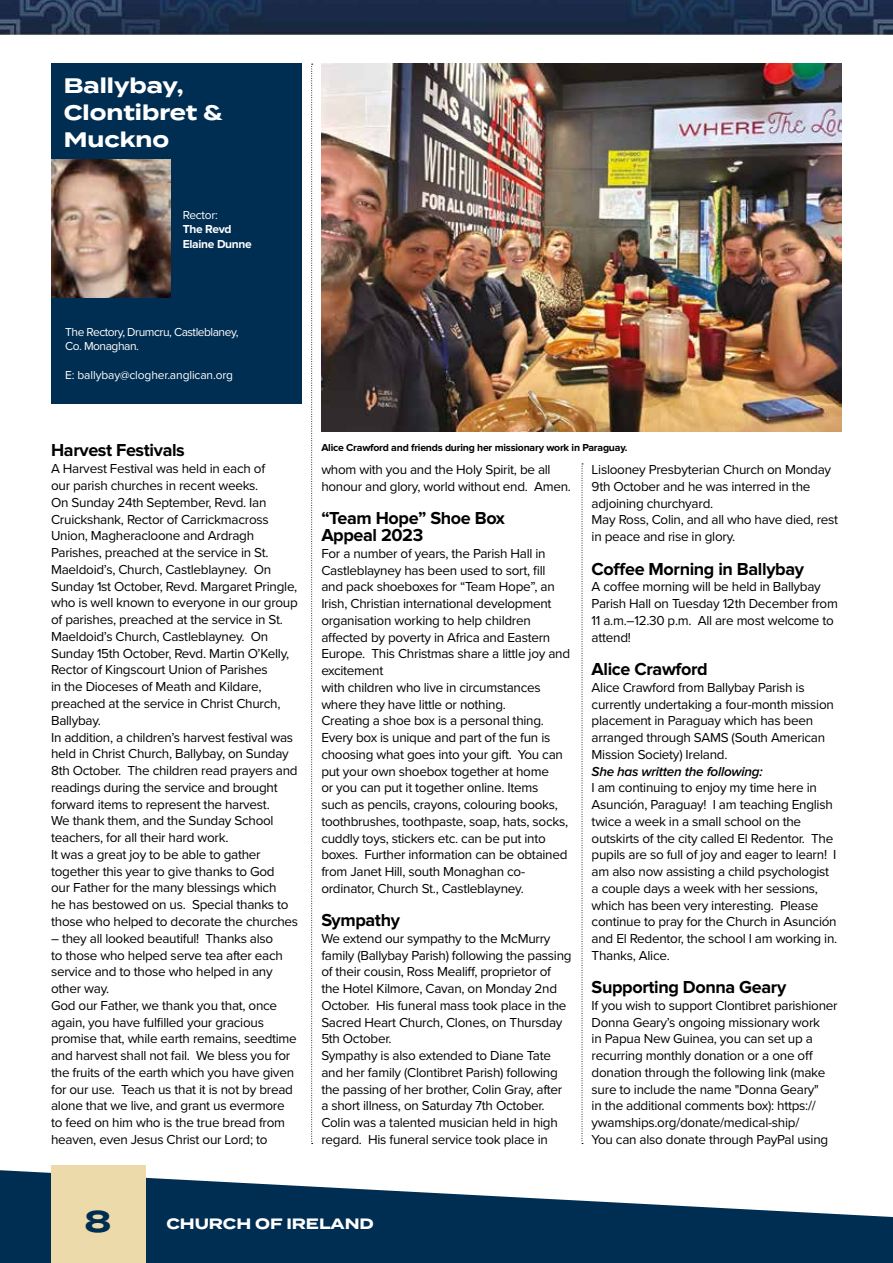
<style>
.page{position:relative;width:893px;height:1263px;background:#fff}
.page>*{position:absolute;margin:0;border:0;box-sizing:border-box;transform-origin:0 0}
.t1{font:700 30px "Termina";color:#002e52}
.t2{font:700 21px/27px "Termina";color:#fff}
.t3{font:700 18px/16.8px "Proxima Nova";letter-spacing:-.02em;color:#000}
.t4{font:700 15px "Termina";color:#fff}
.t5{font:13.5px/16.8px "Proxima Nova";letter-spacing:-.02em;color:#000}
.t6{font:italic 600 13.5px "Proxima Nova";letter-spacing:-.02em;color:#000}
.t7{font:12px/14.4px "Proxima Nova";letter-spacing:-.04em;color:#fff}
.t8{font:12px "Proxima Nova";letter-spacing:-.01em;color:#fff}
.t9{font:700 12px/14.4px "Proxima Nova";letter-spacing:-.025em;color:#fff}
.t10{font:700 10.5px "Proxima Nova";letter-spacing:-.02em;color:#000}
</style>
<div class="page">
<svg style="left:311px;top:64px;width:2px;height:1080px"></svg>
<div style="left:51px;top:64px;width:250px;height:340px;background:#002e52"></div>
<img style="left:51px;top:159px;width:119px;height:139px">
<svg style="left:582px;top:464px;width:1px;height:680px"></svg>
<img style="left:321px;top:64px;width:521px;height:368px">
<svg style="left:0;top:1169px;width:893px;height:94px;fill:#002e52"></svg>
<img style="left:0;top:0;width:893px;height:34px">
<div style="left:51px;top:1165px;width:94px;height:98px;background:#eddaab"></div>
<h2 class="t2" style="left:64px;top:72px;width:160px">Ballybay,<br>Clontibret &amp;<br>Muckno</h2>
<p class="t7" style="left:183px;top:207px;width:36px">Rector:</p>
<p class="t9" style="left:183px;top:223px;width:71px">The Revd<br>Elaine Dunne</p>
<p class="t7" style="left:65px;top:324px;width:175px">The Rectory, Drumcru, Castleblaney,<br>Co. Monaghan.</p>
<p class="t8" style="left:65px;top:366px;width:169px">E: ballybay@clogher.anglican.org</p>
<h3 class="t3" style="left:51px;top:443px;width:135px">Harvest Festivals</h3>
<p class="t5" style="left:51px;top:460px;width:249px">A Harvest Festival was held in each of<br>our parish churches in recent weeks.<br>On Sunday 24th September, Revd. Ian Cruickshank, Rector of Carrickmacross Union, Magheracloone and Ardragh Parishes, preached at the service in St.<br>Maeldoid’s, Church, Castleblayney. On Sunday 1st October, Revd. Margaret Pringle, who is well known to everyone in our group of parishes, preached at the service in St.<br>Maeldoid’s Church, Castleblayney. On Sunday 15th October, Revd. Martin O’Kelly, Rector of Kingscourt Union of Parishes<br>in the Dioceses of Meath and Kildare, preached at the service in Christ Church, Ballybay.<br>In addition, a children’s harvest festival was held in Christ Church, Ballybay, on Sunday 8th October. The children read prayers and readings during the service and brought forward items to represent the harvest.<br>We thank them, and the Sunday School teachers, for all their hard work.<br>It was a great joy to be able to gather together this year to give thanks to God<br>our Father for the many blessings which<br>he has bestowed on us. Special thanks to those who helped to decorate the churches</p>
<p class="t5" style="left:51px;top:929px;width:247px">– they all looked beautiful! Thanks also<br>to those who helped serve tea after each service and to those who helped in any other way.<br>God our Father, we thank you that, once again, you have fulfilled your gracious promise that, while earth remains, seedtime and harvest shall not fail. We bless you for the fruits of the earth which you have given for our use. Teach us that it is not by bread alone that we live, and grant us evermore to feed on him who is the true bread from heaven, even Jesus Christ our Lord; to</p>
<p class="t10" style="left:321px;top:442px;width:308px">Alice Crawford and friends during her missionary work in Paraguay.</p>
<p class="t5" style="left:321px;top:461px;width:251px">whom with you and the Holy Spirit, be all honour and glory, world without end. Amen.</p>
<h3 class="t3" style="left:321px;top:511px;width:185px">“Team Hope” Shoe Box<br>Appeal 2023</h3>
<p class="t5" style="left:321px;top:544px;width:250px">For a number of years, the Parish Hall in Castleblayney has been used to sort, fill and pack shoeboxes for “Team Hope”, an Irish, Christian international development organisation working to help children affected by poverty in Africa and Eastern Europe. This Christmas share a little joy and excitement<br>with children who live in circumstances where they have little or nothing.<br>Creating a shoe box is a personal thing.<br>Every box is unique and part of the fun is choosing what goes into your gift. You can put your own shoebox together at home<br>or you can put it together online. Items<br>such as pencils, crayons, colouring books, toothbrushes, toothpaste, soap, hats, socks, cuddly toys, stickers etc. can be put into boxes. Further information can be obtained from Janet Hill, south Monaghan co&shy;ordinator, Church St., Castleblayney.</p>
<h3 class="t3" style="left:321px;top:913px;width:80px">Sympathy</h3>
<p class="t5" style="left:321px;top:929px;width:252px">We extend our sympathy to the McMurry family (Ballybay Parish) following the passing of their cousin, Ross Mealiff, proprietor of the Hotel Kilmore, Cavan, on Monday 2nd October. His funeral mass took place in the Sacred Heart Church, Clones, on Thursday 5th October.<br>Sympathy is also extended to Diane Tate and her family (Clontibret Parish) following the passing of her brother, Colin Gray, after a short illness, on Saturday 7th October.<br>Colin was a talented musician held in high regard. His funeral service took place in</p>
<p class="t5" style="left:592px;top:461px;width:248px">Lislooney Presbyterian Church on Monday 9th October and he was interred in the adjoining churchyard.<br>May Ross, Colin, and all who have died, rest in peace and rise in glory.</p>
<h3 class="t3" style="left:592px;top:561px;width:214px">Coffee Morning in Ballybay</h3>
<p class="t5" style="left:592px;top:578px;width:248px">A coffee morning will be held in Ballybay<br>Parish Hall on Tuesday 12th December from<br>11 a.m.–12.30 p.m. All are most welcome to attend!</p>
<h3 class="t3" style="left:592px;top:661px;width:118px">Alice Crawford</h3>
<p class="t5" style="left:592px;top:678px;width:244px">Alice Crawford from Ballybay Parish is currently undertaking a four-month mission placement in Paraguay which has been arranged through SAMS (South American Mission Society) Ireland.</p>
<p class="t6" style="left:592px;top:765px;width:172px">She has written the following:</p>
<p class="t5" style="left:592px;top:779px;width:247px">I am continuing to enjoy my time here in Asunción, Paraguay! I am teaching English twice a week in a small school on the outskirts of the city called El Redentor. The pupils are so full of joy and eager to learn! I am also now assisting a child psychologist a couple days a week with her sessions, which has been very interesting. Please continue to pray for the Church in Asunción and El Redentor, the school I am working in.<br>Thanks, Alice.</p>
<h3 class="t3" style="left:592px;top:979px;width:196px">Supporting Donna Geary</h3>
<p class="t5" style="left:592px;top:996px;width:248px">If you wish to support Clontibret parishioner Donna Geary’s ongoing missionary work<br>in Papua New Guinea, you can set up a recurring monthly donation or a one off donation through the following link (make sure to include the name "Donna Geary"<br>in the additional comments box): https:// ywamships.org/donate/medical-ship/<br>You can also donate through PayPal using</p>
<h1 class="t1" style="left:85px;top:1199px;width:28px">8</h1>
<p class="t4" style="left:166px;top:1212px;width:209px">CHURCH OF IRELAND</p>
</div>
